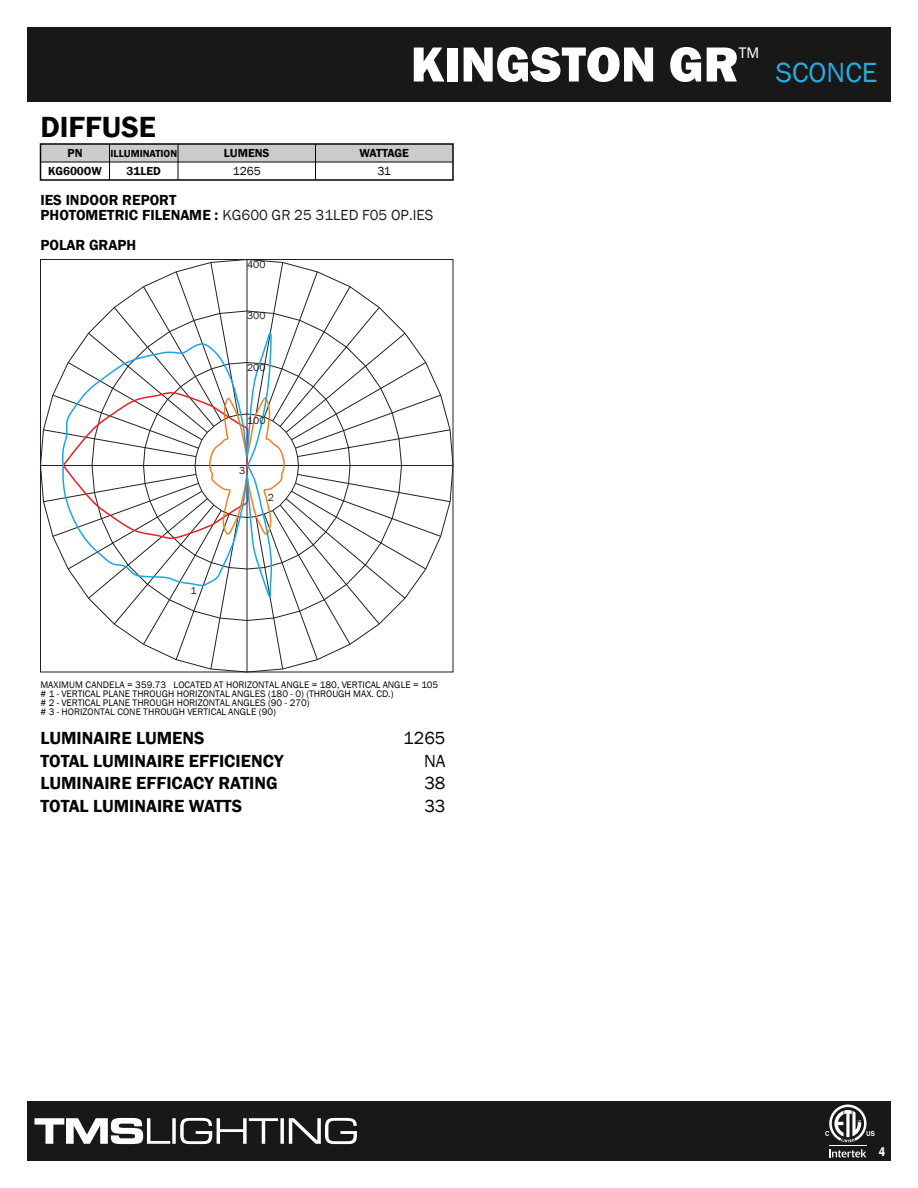
<style>
.page{position:relative;width:918px;height:1188px;background:#fff}
.page>*{position:absolute;margin:0;border:0;box-sizing:border-box;transform-origin:0 0}
.t1{font:800 51px "Franklin Gothic";color:#fff}
.t2{font:600 30px "Franklin Gothic";color:#050504}
.t3{font:28.5px "Franklin Gothic";color:#29aae1}
.t4{font:600 18px "Franklin Gothic";color:#050504}
.t5{font:18px "Franklin Gothic";color:#050504}
.t6{font:15.75px "Franklin Gothic";color:#fff}
.t7{font:600 15px/15px "Franklin Gothic";color:#050504}
.t8{font:600 condensed 12.75px "Franklin Gothic";color:#fff}
.t9{font:600 12px/17.9px "Franklin Gothic";color:#050504;text-align:center}
.t10{font:600 12px "Franklin Gothic";letter-spacing:-.025em;color:#050504}
.t11{font:12px "Franklin Gothic";color:#050504}
.t12{font:10.5px "Franklin Gothic";letter-spacing:.005em;color:#231f20}
.t13{font:600 10.5px "Franklin Gothic";color:#050504}
.t14{font:9.75px/9px "Franklin Gothic";color:#050504}
.s1{font-weight:400;color:#231f20}
</style>
<div class="page">
<div style="left:27px;top:27px;width:864px;height:75px;background:#181818"></div>
<div style="left:27px;top:1101px;width:864px;height:60px;background:#181818"></div>
<svg style="left:829px;top:1149px;width:37px;height:8px"></svg>
<hr style="left:829px;top:1145px;width:38px;height:1px;background:#fff">
<svg style="left:825px;top:1105px;width:50px;height:37px"></svg>
<svg style="left:34px;top:1118px;width:323px;height:26px"></svg>
<div style="left:40px;top:144px;width:70px;height:18px;background:#cbcbcb"></div>
<div style="left:110px;top:144px;width:68px;height:18px;background:#cbcbcb"></div>
<div style="left:315px;top:144px;width:138px;height:18px;background:#cbcbcb"></div>
<div style="left:178px;top:144px;width:138px;height:18px;background:#cbcbcb"></div>
<div style="left:40px;top:143px;width:414px;height:38px;border:2px solid #050504"></div>
<hr style="left:40px;top:162px;width:413px;height:1px;background:#050504">
<hr style="left:178px;top:144px;width:1px;height:36px;background:#050504">
<hr style="left:109px;top:144px;width:1px;height:36px;background:#050504">
<hr style="left:315px;top:144px;width:1px;height:36px;background:#050504">
<svg style="left:40px;top:259px;width:414px;height:414px"></svg>
<svg style="left:43px;top:262px;width:408px;height:408px"></svg>
<svg style="left:61px;top:259px;width:212px;height:414px"></svg>
<h2 class="t2" style="left:40px;top:109px;width:117px">DIFFUSE</h2>
<h1 class="t1" style="left:411px;top:31px;width:330px">KINGSTON GR</h1>
<h3 class="t6" style="left:739px;top:42px;width:22px">TM</h3>
<p class="t9" style="left:224px;top:144px;width:47px">LUMENS</p>
<p class="t10" style="left:359px;top:146px;width:51px">WATTAGE</p>
<p class="t11" style="left:233px;top:164px;width:30px">1265</p>
<p class="t11" style="left:377px;top:164px;width:15px">31</p>
<h3 class="t7" style="left:40px;top:193px;width:394px">IES INDOOR REPORT<br>PHOTOMETRIC FILENAME : <span class="s1">KG600 GR 25 31LED F05 OP.IES</span></h3>
<h3 class="t7" style="left:40px;top:238px;width:97px">POLAR GRAPH</h3>
<p class="t9" style="left:48px;top:144px;width:55px">PN<br>KG600OW</p>
<p class="t13" style="left:110px;top:147px;width:68px">ILLUMINATION</p>
<p class="t9" style="left:127px;top:162px;width:36px">31LED</p>
<p class="t12" style="left:247px;top:258px;width:20px">400</p>
<p class="t12" style="left:247px;top:309px;width:20px">300</p>
<p class="t12" style="left:247px;top:361px;width:20px">200</p>
<h3 class="t3" style="left:776px;top:54px;width:103px">SCONCE</h3>
<p class="t12" style="left:247px;top:414px;width:20px">100</p>
<p class="t12" style="left:239px;top:464px;width:8px">3</p>
<p class="t12" style="left:268px;top:491px;width:8px">2</p>
<p class="t12" style="left:190px;top:584px;width:8px">1</p>
<p class="t14" style="left:40px;top:680px;width:399px">MAXIMUM CANDELA = 359.73 LOCATED AT HORIZONTAL ANGLE = 180, VERTICAL ANGLE = 105 # 1 - VERTICAL PLANE THROUGH HORIZONTAL ANGLES (180 - 0) (THROUGH MAX. CD.)<br># 2 - VERTICAL PLANE THROUGH HORIZONTAL ANGLES (90 - 270)<br># 3 - HORIZONTAL CONE THROUGH VERTICAL ANGLE (90)</p>
<h3 class="t4" style="left:40px;top:727px;width:166px">LUMINAIRE LUMENS</h3>
<h3 class="t5" style="left:403px;top:727px;width:44px">1265</h3>
<h3 class="t4" style="left:40px;top:749px;width:244px">TOTAL LUMINAIRE EFFICIENCY</h3>
<h3 class="t5" style="left:424px;top:749px;width:23px">NA</h3>
<h3 class="t4" style="left:40px;top:772px;width:239px">LUMINAIRE EFFICACY RATING</h3>
<h3 class="t5" style="left:424px;top:772px;width:23px">38</h3>
<h3 class="t4" style="left:40px;top:794px;width:203px">TOTAL LUMINAIRE WATTS</h3>
<h3 class="t5" style="left:424px;top:794px;width:23px">33</h3>
<h3 class="t8" style="left:879px;top:1143px;width:8px">4</h3>
</div>
